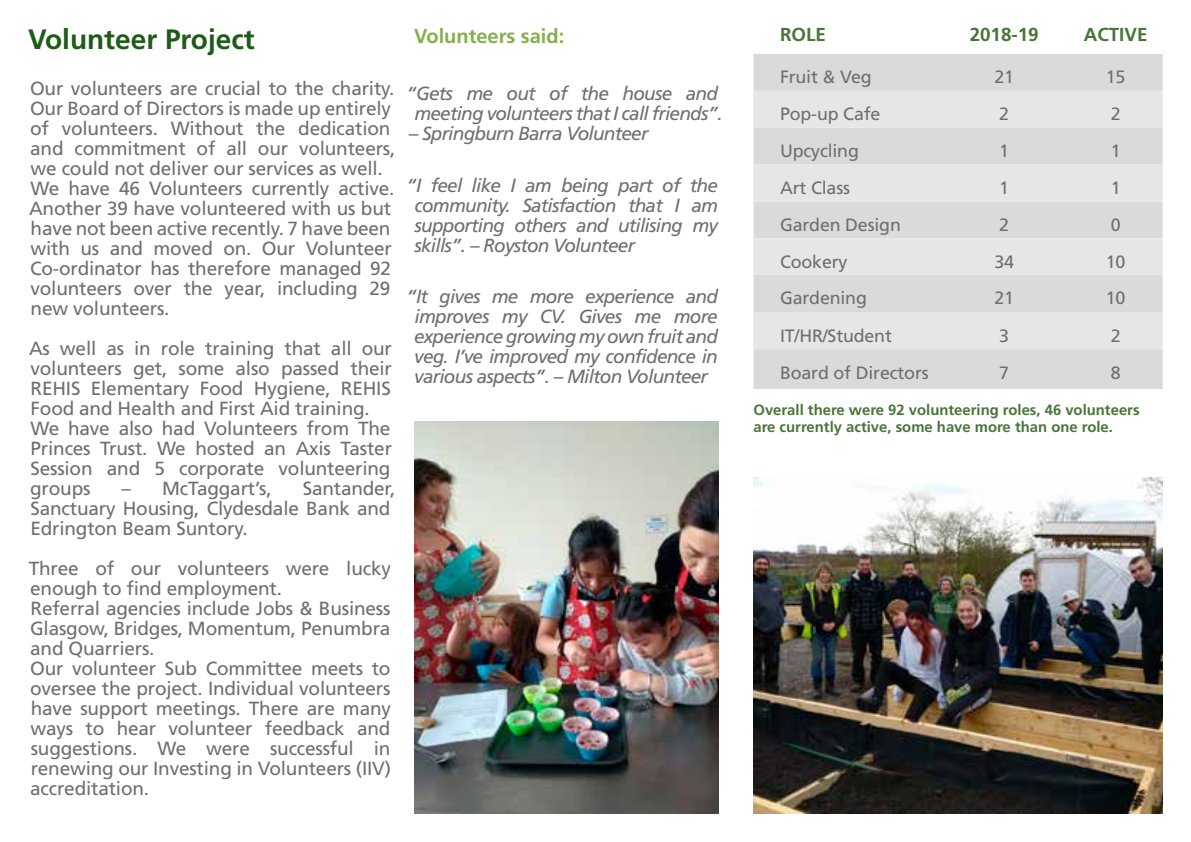
<style>
.page{position:relative;width:1191px;height:842px;background:#fff}
.page>*{position:absolute;margin:0;border:0;box-sizing:border-box;transform-origin:0 0}
.t1{font:700 28px "Frutiger";color:#1d5b18}
.t2{font:700 20px "Frutiger";color:#86ae4c}
.t3{font:19px/20px "Frutiger";letter-spacing:-.01em;color:#6f6f6e}
.t4{font:italic 19px/20px "Frutiger";letter-spacing:-.04em;color:#6f6f6e;text-align:center}
.t5{font:700 18.8px "Frutiger";color:#487539}
.t6{font:17.8px "Frutiger";letter-spacing:-.01em;color:#6f6f6e}
.t7{font:700 14.8px/17px "Frutiger";color:#487539}
</style>
<div class="page">
<img style="left:753px;top:477px;width:409px;height:337px">
<img style="left:414px;top:421px;width:305px;height:393px">
<div style="left:753px;top:54px;width:409px;height:335px;background:#dadada"></div>
<svg style="left:753px;top:91px;width:409px;height:258px;background:#e1e1e1"></svg>
<h1 class="t1" style="left:28px;top:23px;width:228px">Volunteer Project</h1>
<p class="t3" style="left:29px;top:78px;width:368px">Our volunteers are crucial to the charity.<br>Our Board of Directors is made up entirely of volunteers. Without the dedication and commitment of all our volunteers, we could not deliver our services as well.<br>We have 46 Volunteers currently active.<br>Another 39 have volunteered with us but have not been active recently. 7 have been with us and moved on. Our Volunteer Co-ordinator has therefore managed 92 volunteers over the year, including 29 new volunteers.</p>
<p class="t3" style="left:29px;top:338px;width:364px">As well as in role training that all our volunteers get, some also passed their REHIS Elementary Food Hygiene, REHIS Food and Health and First Aid training.<br>We have also had Volunteers from The Princes Trust. We hosted an Axis Taster Session and 5 corporate volunteering groups</p>
<p class="t3" style="left:30px;top:478px;width:366px;text-indent:272px">Santander,<br>Sanctuary Housing, Clydesdale Bank and<br>Edrington Beam Suntory.</p>
<p class="t3" style="left:29px;top:558px;width:364px">Three of our volunteers were lucky enough to find employment.<br>Referral agencies include Jobs &amp; Business Glasgow, Bridges, Momentum, Penumbra and Quarriers.<br>Our volunteer Sub Committee meets to oversee the project. Individual volunteers have support meetings. There are many ways to hear volunteer feedback and suggestions. We were successful in renewing our Investing in Volunteers (IIV) accreditation.</p>
<p class="t3" style="left:122px;top:478px;width:152px">– McTaggart’s,</p>
<p class="t2" style="left:414px;top:25px;width:152px">Volunteers said:</p>
<p class="t4" style="left:406px;top:84px;width:318px">“Gets me out of the house and meeting volunteers that I call friends”.</p>
<p class="t4" style="left:409px;top:124px;width:241px">– Springburn Barra Volunteer</p>
<p class="t4" style="left:414px;top:175px;width:305px;text-align:justify;text-indent:-8px">“I feel like I am being part of the community. Satisfaction that I am supporting others and utilising my skills”. – Royston Volunteer</p>
<p class="t4" style="left:406px;top:286px;width:313px">“It gives me more experience and improves my CV. Gives me more experience growing my own fruit and veg. I’ve improved my confidence in various aspects”. – Milton Volunteer</p>
<p class="t5" style="left:780px;top:23px;width:47px">ROLE</p>
<p class="t5" style="left:969px;top:23px;width:70px">2018-19</p>
<p class="t5" style="left:1083px;top:23px;width:65px">ACTIVE</p>
<p class="t6" style="left:780px;top:67px;width:93px">Fruit &amp; Veg</p>
<p class="t6" style="left:994px;top:67px;width:21px">21</p>
<p class="t6" style="left:1105px;top:67px;width:21px">15</p>
<p class="t6" style="left:780px;top:103px;width:102px">Pop-up Cafe</p>
<p class="t6" style="left:999px;top:103px;width:11px">2</p>
<p class="t6" style="left:1110px;top:103px;width:11px">2</p>
<p class="t6" style="left:780px;top:140px;width:80px">Upcycling</p>
<p class="t6" style="left:999px;top:140px;width:11px">1</p>
<p class="t6" style="left:1110px;top:140px;width:11px">1</p>
<p class="t6" style="left:780px;top:177px;width:71px">Art Class</p>
<p class="t6" style="left:999px;top:177px;width:11px">1</p>
<p class="t6" style="left:1110px;top:177px;width:11px">1</p>
<p class="t6" style="left:780px;top:214px;width:122px">Garden Design</p>
<p class="t6" style="left:999px;top:214px;width:11px">2</p>
<p class="t6" style="left:1110px;top:214px;width:11px">0</p>
<p class="t6" style="left:780px;top:251px;width:69px">Cookery</p>
<p class="t6" style="left:994px;top:251px;width:21px">34</p>
<p class="t6" style="left:1105px;top:251px;width:21px">10</p>
<p class="t6" style="left:780px;top:288px;width:88px">Gardening</p>
<p class="t6" style="left:994px;top:288px;width:21px">21</p>
<p class="t6" style="left:1105px;top:288px;width:21px">10</p>
<p class="t6" style="left:780px;top:325px;width:113px">IT/HR/Student</p>
<p class="t6" style="left:999px;top:325px;width:11px">3</p>
<p class="t6" style="left:1110px;top:325px;width:11px">2</p>
<p class="t6" style="left:780px;top:362px;width:150px">Board of Directors</p>
<p class="t6" style="left:999px;top:362px;width:11px">7</p>
<p class="t6" style="left:1110px;top:362px;width:11px">8</p>
<p class="t7" style="left:753px;top:401px;width:388px">Overall there were 92 volunteering roles, 46 volunteers are currently active, some have more than one role.</p>
</div>
